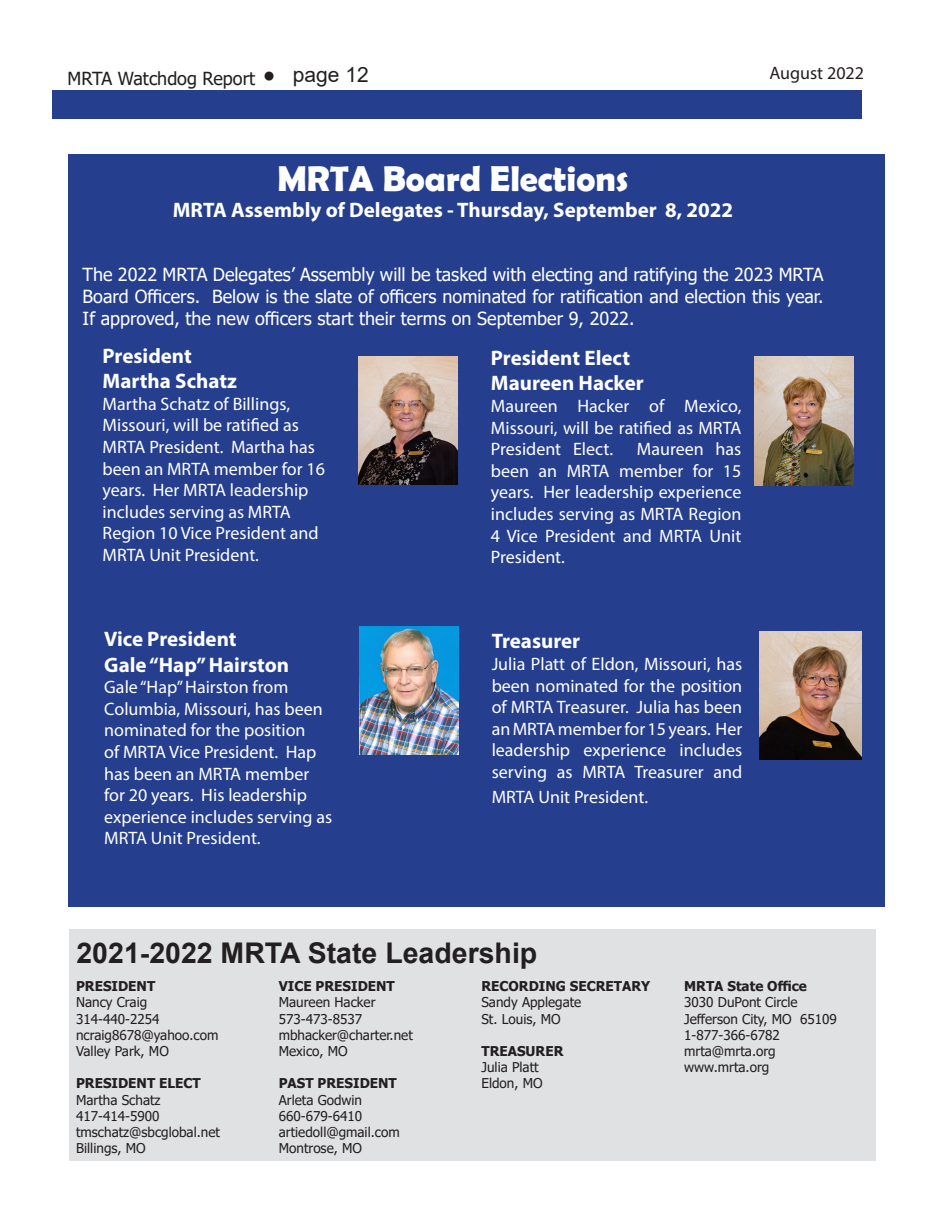
<style>
.page{position:relative;width:945px;height:1215px;background:#fff}
.page>*{position:absolute;margin:0;border:0;box-sizing:border-box;transform-origin:0 0}
.t1{font:700 36px "Berlin Sans FB Demi";color:#fff}
.t2{font:700 28.5px "Arial";color:#231f20}
.t3{font:700 21px/25.2px "Myriad Pro";color:#fff}
.t4{font:18px/21.6px "Myriad Pro";color:#fff;text-align:justify}
.t5{font:18px/21.6px "Tahoma";color:#fff;text-align:justify}
.t6{font:18px "Tahoma";color:#231f20}
.t7{font:18px "Myriad Pro";color:#231f20}
.t8{font:13.5px/16.2px "Tahoma";color:#231f20}
.t9{font:700 13.5px "Tahoma";color:#231f20}
.s1{font-family:"Arial";font-size:36px}
</style>
<div class="page">
<div style="left:52px;top:90px;width:810px;height:29px;background:#253f8e"></div>
<div style="left:69px;top:154px;width:816px;height:753px;background:#253f8e"></div>
<img style="left:760px;top:631px;width:101px;height:129px">
<img style="left:754px;top:357px;width:100px;height:129px">
<img style="left:358px;top:357px;width:99px;height:127px">
<div style="left:69px;top:929px;width:807px;height:231px;background:#e0e1e3"></div>
<img style="left:360px;top:627px;width:99px;height:127px">
<p class="t6" style="left:68px;top:66px;width:303px">MRTA Watchdog Report <span class="s1">•</span> <sup>page</sup> <sup>12</sup></p>
<p class="t7" style="left:770px;top:62px;width:96px">August 2022</p>
<h1 class="t1" style="left:277px;top:158px;width:353px">MRTA Board Elections</h1>
<p class="t3" style="left:173px;top:196px;width:562px">MRTA Assembly of Delegates - Thursday, September 8, 2022</p>
<p class="t5" style="left:83px;top:265px;width:742px">The 2022 MRTA Delegates’ Assembly will be tasked with electing and ratifying the 2023 MRTA Board Officers. Below is the slate of officers nominated for ratification and election this year.<br>If approved, the new officers start their terms on September 9, 2022.</p>
<p class="t3" style="left:103px;top:343px;width:136px">President<br>Martha Schatz</p>
<p class="t4" style="left:103px;top:393px;width:224px;text-align:left">Martha Schatz of Billings,<br>Missouri, will be ratified as<br>MRTA President. Martha has been an MRTA member for 16 years. Her MRTA leadership includes serving as MRTA<br>Region 10 Vice President and<br>MRTA Unit President.</p>
<p class="t3" style="left:104px;top:626px;width:186px">Vice President<br>Gale “Hap” Hairston</p>
<p class="t4" style="left:104px;top:676px;width:230px;text-align:left">Gale “Hap” Hairston from<br>Columbia, Missouri, has been nominated for the position<br>of MRTA Vice President. Hap has been an MRTA member for 20 years. His leadership experience includes serving as<br>MRTA Unit President.</p>
<p class="t3" style="left:491px;top:345px;width:154px">President Elect<br>Maureen Hacker</p>
<p class="t4" style="left:491px;top:395px;width:252px">Maureen Hacker of Mexico, Missouri, will be ratified as MRTA President Elect.</p>
<p class="t4" style="left:491px;top:438px;width:252px;text-indent:146px">Maureen has been an MRTA member for 15 years. Her leadership experience includes serving as MRTA Region 4 Vice President and MRTA Unit President.</p>
<p class="t3" style="left:492px;top:628px;width:90px">Treasurer</p>
<p class="t4" style="left:492px;top:653px;width:252px">Julia Platt of Eldon, Missouri, has been nominated for the position of MRTA Treasurer. Julia has been an MRTA member for 15 years. Her leadership experience includes serving as MRTA Treasurer and</p>
<p class="t4" style="left:492px;top:786px;width:158px">MRTA Unit President.</p>
<h2 class="t2" style="left:76px;top:933px;width:462px">2021-2022 MRTA State Leadership</h2>
<p class="t9" style="left:76px;top:977px;width:81px">PRESIDENT</p>
<p class="t8" style="left:76px;top:995px;width:144px">Nancy Craig<br>314-440-2254 ncraig8678@yahoo.com<br>Valley Park, MO</p>
<p class="t9" style="left:76px;top:1074px;width:126px">PRESIDENT ELECT</p>
<p class="t8" style="left:76px;top:1092px;width:145px">Martha Schatz<br>417-414-5900 tmschatz@sbcglobal.net<br>Billings, MO</p>
<p class="t9" style="left:279px;top:977px;width:118px">VICE PRESIDENT</p>
<p class="t8" style="left:279px;top:995px;width:136px">Maureen Hacker<br>573-473-8537 mbhacker@charter.net<br>Mexico, MO</p>
<p class="t9" style="left:279px;top:1074px;width:120px">PAST PRESIDENT</p>
<p class="t8" style="left:279px;top:1092px;width:122px">Arleta Godwin<br>660-679-6410 artiedoll@gmail.com<br>Montrose, MO</p>
<p class="t9" style="left:481px;top:977px;width:170px">RECORDING SECRETARY</p>
<p class="t8" style="left:481px;top:995px;width:101px">Sandy Applegate<br>St. Louis, MO</p>
<p class="t9" style="left:481px;top:1042px;width:84px">TREASURER</p>
<p class="t8" style="left:481px;top:1060px;width:63px">Julia Platt<br>Eldon, MO</p>
<p class="t9" style="left:684px;top:977px;width:124px">MRTA State Office</p>
<p class="t8" style="left:684px;top:995px;width:154px">3030 DuPont Circle<br>Jefferson City, MO 65109<br>1-877-366-6782 mrta@mrta.org www.mrta.org</p>
</div>
